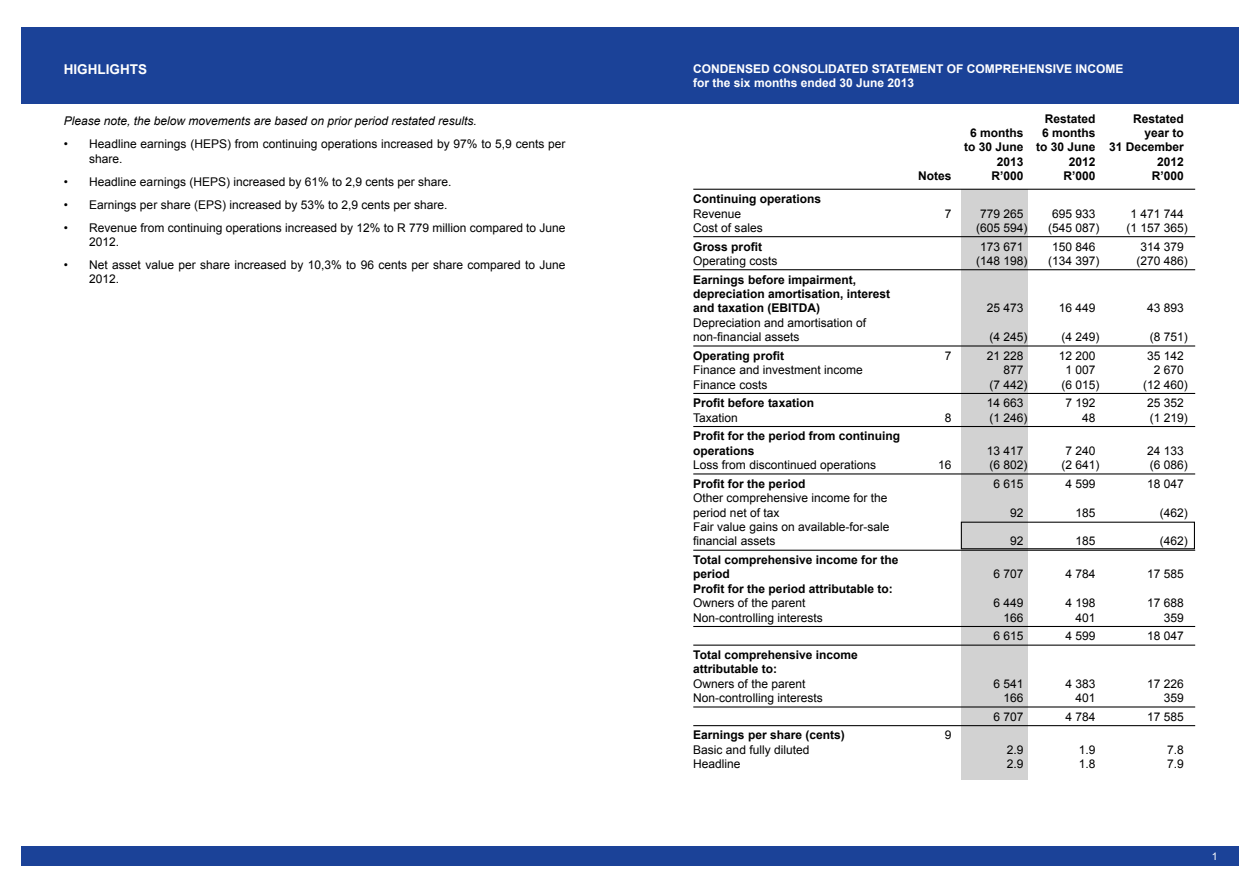
<style>
.page{position:relative;width:1259px;height:893px;background:#fff}
.page>*{position:absolute;margin:0;border:0;box-sizing:border-box;transform-origin:0 0}
.t1{font:700 13.5px "Arial";color:#fff}
.t2{font:12px/14.4px "Arial";color:#000}
.t3{font:700 12px/14.4px "Arial";color:#000}
.t4{font:700 12px/14.4px "Arial";color:#fff}
.t5{font:italic 12px "Arial";color:#000}
.t6{font:10.5px "Arial";color:#fff}
</style>
<div class="page">
<div style="left:21px;top:27px;width:1217px;height:76px;background:#1b4298"></div>
<div style="left:21px;top:846px;width:1217px;height:20px;background:#1b4298"></div>
<hr style="left:693px;top:189px;width:502px;height:1px;background:#000">
<hr style="left:693px;top:236px;width:502px;height:1px;background:#000">
<hr style="left:693px;top:269px;width:502px;height:1px;background:#000">
<hr style="left:693px;top:345px;width:502px;height:1px;background:#000">
<hr style="left:693px;top:393px;width:502px;height:1px;background:#000">
<hr style="left:693px;top:426px;width:502px;height:1px;background:#000">
<hr style="left:693px;top:473px;width:502px;height:1px;background:#000">
<hr style="left:693px;top:550px;width:502px;height:1px;background:#000">
<hr style="left:693px;top:626px;width:502px;height:1px;background:#000">
<hr style="left:693px;top:645px;width:502px;height:1px;background:#000">
<hr style="left:693px;top:706px;width:502px;height:1px;background:#000">
<hr style="left:693px;top:725px;width:502px;height:1px;background:#000">
<div style="left:961px;top:189px;width:66px;height:590px;background:#d2d2d2"></div>
<p class="t1" style="left:64px;top:60px;width:85px">HIGHLIGHTS</p>
<p class="t5" style="left:64px;top:113px;width:414px">Please note, the below movements are based on prior period restated results.</p>
<p class="t2" style="left:89px;top:137px;width:478px;text-indent:-25px">• Headline earnings (HEPS) from continuing operations increased by 97% to 5,9 cents per share.</p>
<p class="t2" style="left:64px;top:174px;width:389px">• Headline earnings (HEPS) increased by 61% to 2,9 cents per share.</p>
<p class="t2" style="left:64px;top:197px;width:385px">• Earnings per share (EPS) increased by 53% to 2,9 cents per share.</p>
<p class="t2" style="left:89px;top:220px;width:478px;text-indent:-25px">• Revenue from continuing operations increased by 12% to R 779 million compared to June<br>2012.</p>
<p class="t2" style="left:89px;top:258px;width:478px;text-indent:-26px">• Net asset value per share increased by 10,3% to 96 cents per share compared to June<br>2012.</p>
<p class="t4" style="left:693px;top:61px;width:432px">CONDENSED CONSOLIDATED STATEMENT OF COMPREHENSIVE INCOME for the six months ended 30 June 2013</p>
<p class="t3" style="left:1044px;top:112px;width:52px">Restated</p>
<p class="t3" style="left:1133px;top:112px;width:52px">Restated</p>
<p class="t3" style="left:970px;top:126px;width:55px">6 months</p>
<p class="t3" style="left:1042px;top:126px;width:55px">6 months</p>
<p class="t3" style="left:1144px;top:126px;width:41px">year to</p>
<p class="t3" style="left:964px;top:140px;width:221px">to 30 June to 30 June 31 December</p>
<p class="t3" style="left:996px;top:155px;width:28px">2013</p>
<p class="t3" style="left:1068px;top:155px;width:28px">2012</p>
<p class="t3" style="left:1157px;top:155px;width:28px">2012</p>
<p class="t3" style="left:918px;top:169px;width:35px">Notes</p>
<p class="t3" style="left:991px;top:169px;width:34px">R’000</p>
<p class="t3" style="left:1063px;top:169px;width:34px">R’000</p>
<p class="t3" style="left:1152px;top:169px;width:34px">R’000</p>
<p class="t3" style="left:693px;top:192px;width:130px">Continuing operations</p>
<p class="t2" style="left:693px;top:206px;width:50px">Revenue</p>
<p class="t2" style="left:944px;top:206px;width:8px">7</p>
<p class="t2" style="left:980px;top:206px;width:45px">779 265</p>
<p class="t2" style="left:1052px;top:206px;width:45px">695 933</p>
<p class="t2" style="left:1130px;top:206px;width:55px">1 471 744</p>
<p class="t2" style="left:693px;top:221px;width:71px">Cost of sales</p>
<p class="t2" style="left:976px;top:221px;width:53px">(605 594)</p>
<p class="t2" style="left:1048px;top:221px;width:53px">(545 087)</p>
<p class="t2" style="left:1126px;top:221px;width:63px">(1 157 365)</p>
<p class="t3" style="left:693px;top:239px;width:70px">Gross profit</p>
<p class="t2" style="left:980px;top:239px;width:45px">173 671</p>
<p class="t2" style="left:1052px;top:239px;width:45px">150 846</p>
<p class="t2" style="left:1140px;top:239px;width:45px">314 379</p>
<p class="t2" style="left:693px;top:254px;width:86px">Operating costs</p>
<p class="t2" style="left:976px;top:254px;width:53px">(148 198)</p>
<p class="t2" style="left:1048px;top:254px;width:53px">(134 397)</p>
<p class="t2" style="left:1136px;top:254px;width:53px">(270 486)</p>
<p class="t3" style="left:693px;top:273px;width:198px">Earnings before impairment, depreciation amortisation, interest and taxation (EBITDA)</p>
<p class="t2" style="left:986px;top:301px;width:38px">25 473</p>
<p class="t2" style="left:1058px;top:301px;width:38px">16 449</p>
<p class="t2" style="left:1147px;top:301px;width:38px">43 893</p>
<p class="t2" style="left:693px;top:315px;width:174px">Depreciation and amortisation of non-financial assets</p>
<p class="t2" style="left:989px;top:330px;width:40px">(4 245)</p>
<p class="t2" style="left:1061px;top:330px;width:40px">(4 249)</p>
<p class="t2" style="left:1150px;top:330px;width:40px">(8 751)</p>
<p class="t3" style="left:693px;top:349px;width:92px">Operating profit</p>
<p class="t2" style="left:944px;top:349px;width:8px">7</p>
<p class="t2" style="left:986px;top:349px;width:38px">21 228</p>
<p class="t2" style="left:1058px;top:349px;width:38px">12 200</p>
<p class="t2" style="left:1147px;top:349px;width:38px">35 142</p>
<p class="t2" style="left:693px;top:363px;width:171px">Finance and investment income</p>
<p class="t2" style="left:1003px;top:363px;width:22px">877</p>
<p class="t2" style="left:1065px;top:363px;width:32px">1 007</p>
<p class="t2" style="left:1154px;top:363px;width:32px">2 670</p>
<p class="t2" style="left:693px;top:377px;width:76px">Finance costs</p>
<p class="t2" style="left:989px;top:377px;width:40px">(7 442)</p>
<p class="t2" style="left:1061px;top:377px;width:40px">(6 015)</p>
<p class="t2" style="left:1143px;top:377px;width:46px">(12 460)</p>
<p class="t3" style="left:693px;top:396px;width:122px">Profit before taxation</p>
<p class="t2" style="left:986px;top:396px;width:38px">14 663</p>
<p class="t2" style="left:1065px;top:396px;width:32px">7 192</p>
<p class="t2" style="left:1147px;top:396px;width:38px">25 352</p>
<p class="t2" style="left:693px;top:410px;width:46px">Taxation</p>
<p class="t2" style="left:944px;top:410px;width:8px">8</p>
<p class="t2" style="left:989px;top:410px;width:40px">(1 246)</p>
<p class="t2" style="left:1082px;top:410px;width:15px">48</p>
<p class="t2" style="left:1150px;top:410px;width:40px">(1 219)</p>
<p class="t3" style="left:693px;top:429px;width:208px">Profit for the period from continuing operations</p>
<p class="t2" style="left:986px;top:443px;width:38px">13 417</p>
<p class="t2" style="left:1065px;top:443px;width:32px">7 240</p>
<p class="t2" style="left:1147px;top:443px;width:38px">24 133</p>
<p class="t2" style="left:693px;top:458px;width:184px">Loss from discontinued operations</p>
<p class="t2" style="left:938px;top:458px;width:15px">16</p>
<p class="t2" style="left:989px;top:458px;width:40px">(6 802)</p>
<p class="t2" style="left:1061px;top:458px;width:40px">(2 641)</p>
<p class="t2" style="left:1150px;top:458px;width:40px">(6 086)</p>
<p class="t3" style="left:693px;top:477px;width:114px">Profit for the period</p>
<p class="t2" style="left:993px;top:476px;width:32px">6 615</p>
<p class="t2" style="left:1065px;top:476px;width:32px">4 599</p>
<p class="t2" style="left:1147px;top:476px;width:38px">18 047</p>
<p class="t2" style="left:693px;top:491px;width:196px">Other comprehensive income for the period net of tax</p>
<p class="t2" style="left:1010px;top:505px;width:15px">92</p>
<p class="t2" style="left:1075px;top:505px;width:22px">185</p>
<p class="t2" style="left:1160px;top:505px;width:30px">(462)</p>
<p class="t2" style="left:693px;top:520px;width:198px">Fair value gains on available-for-sale financial assets</p>
<p class="t3" style="left:693px;top:553px;width:207px">Total comprehensive income for the period</p>
<p class="t2" style="left:1010px;top:534px;width:15px">92</p>
<p class="t2" style="left:1075px;top:534px;width:22px">185</p>
<p class="t2" style="left:1160px;top:534px;width:30px">(462)</p>
<p class="t2" style="left:993px;top:567px;width:32px">6 707</p>
<p class="t2" style="left:1065px;top:567px;width:32px">4 784</p>
<p class="t2" style="left:1147px;top:567px;width:38px">17 585</p>
<p class="t3" style="left:693px;top:582px;width:201px">Profit for the period attributable to:</p>
<p class="t2" style="left:693px;top:596px;width:114px">Owners of the parent</p>
<p class="t2" style="left:993px;top:596px;width:32px">6 449</p>
<p class="t2" style="left:1065px;top:596px;width:32px">4 198</p>
<p class="t2" style="left:1147px;top:596px;width:38px">17 688</p>
<p class="t2" style="left:693px;top:610px;width:131px">Non-controlling interests</p>
<p class="t2" style="left:1003px;top:610px;width:22px">166</p>
<p class="t2" style="left:1075px;top:610px;width:22px">401</p>
<p class="t2" style="left:1164px;top:610px;width:22px">359</p>
<p class="t2" style="left:993px;top:629px;width:32px">6 615</p>
<p class="t2" style="left:1065px;top:629px;width:32px">4 599</p>
<p class="t2" style="left:1147px;top:629px;width:38px">18 047</p>
<p class="t3" style="left:693px;top:648px;width:166px">Total comprehensive income attributable to:</p>
<p class="t2" style="left:693px;top:676px;width:114px">Owners of the parent</p>
<p class="t2" style="left:993px;top:676px;width:32px">6 541</p>
<p class="t2" style="left:1065px;top:676px;width:32px">4 383</p>
<p class="t2" style="left:1147px;top:676px;width:38px">17 226</p>
<p class="t2" style="left:693px;top:691px;width:131px">Non-controlling interests</p>
<p class="t2" style="left:1003px;top:691px;width:22px">166</p>
<p class="t2" style="left:1075px;top:691px;width:22px">401</p>
<p class="t2" style="left:1164px;top:691px;width:22px">359</p>
<p class="t2" style="left:993px;top:709px;width:32px">6 707</p>
<p class="t2" style="left:1065px;top:709px;width:32px">4 784</p>
<p class="t2" style="left:1147px;top:709px;width:38px">17 585</p>
<p class="t3" style="left:693px;top:728px;width:153px">Earnings per share (cents)</p>
<p class="t2" style="left:944px;top:728px;width:8px">9</p>
<p class="t2" style="left:693px;top:743px;width:118px">Basic and fully diluted</p>
<p class="t2" style="left:1006px;top:743px;width:18px">2.9</p>
<p class="t2" style="left:1078px;top:743px;width:18px">1.9</p>
<p class="t2" style="left:1167px;top:743px;width:18px">7.8</p>
<p class="t2" style="left:693px;top:757px;width:49px">Headline</p>
<p class="t2" style="left:1006px;top:757px;width:18px">2.9</p>
<p class="t2" style="left:1078px;top:757px;width:18px">1.8</p>
<p class="t2" style="left:1167px;top:757px;width:18px">7.9</p>
<p class="t6" style="left:1211px;top:849px;width:7px">1</p>
</div>
